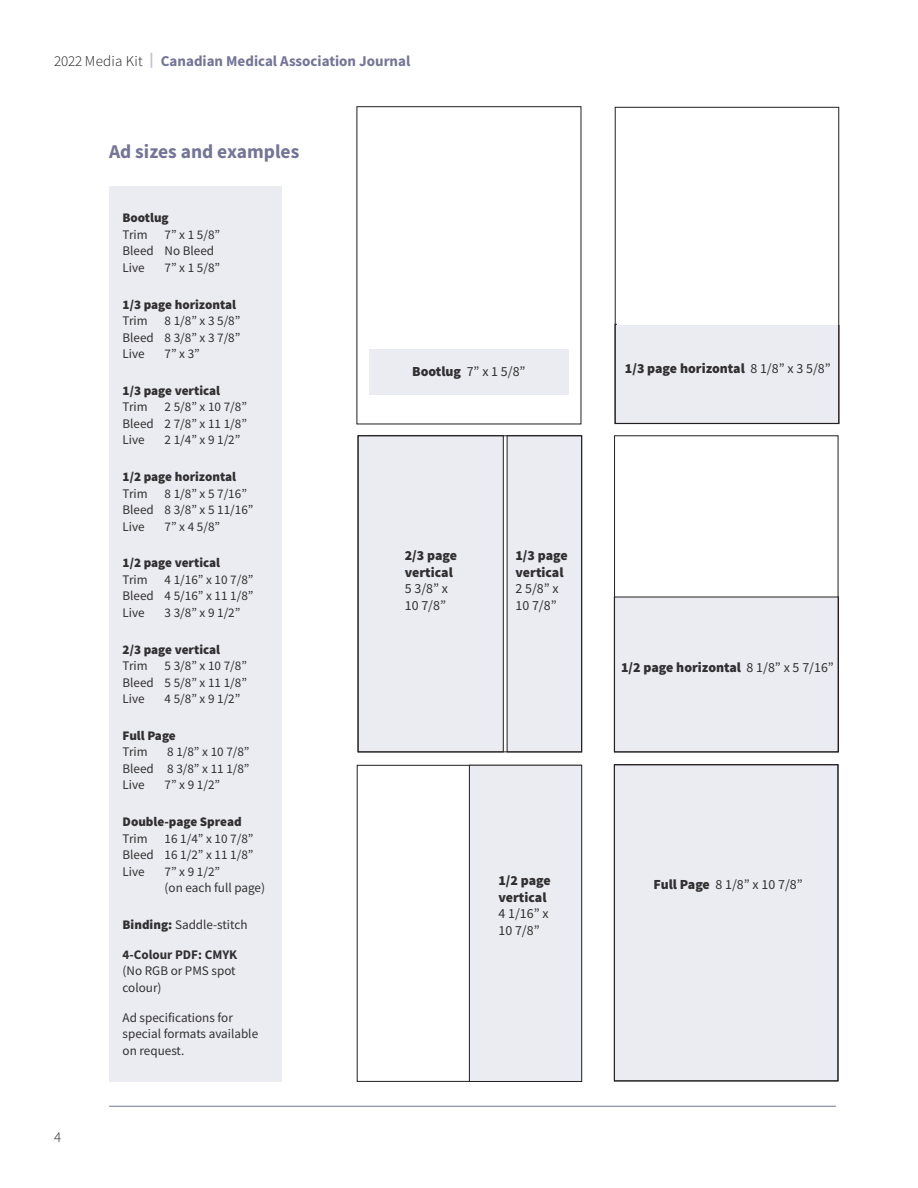
<style>
.page{position:relative;width:918px;height:1188px;background:#fff}
.page>*{position:absolute;margin:0;border:0;box-sizing:border-box;transform-origin:0 0}
.t1{font:700 19.5px "Source Sans Pro";color:#737497}
.t2{font:700 15px "Source Sans Pro";color:#737497}
.t3{font:300 15px "Source Sans Pro";color:#231f20}
.t4{font:900 13.95px/16.6px "Source Sans Pro";color:#312f30}
.t5{font:13.95px/16.6px "Source Sans Pro";color:#312f30}
.t6{font:13.2px/16.5px "Source Sans Pro";color:#312f30}
.t7{font:900 13.2px "Source Sans Pro";color:#312f30}
.s1{font-weight:300;color:#231f20}
.s2{font-weight:900;color:#c2c2d5}
.s3{font-weight:900}
.s4{font-weight:700}
.s5{font-weight:400}
</style>
<div class="page">
<hr style="left:109px;top:1106px;width:727px;height:1px;background:#737497">
<div style="left:109px;top:186px;width:173px;height:896px;background:#ebecf2"></div>
<div style="left:615px;top:324px;width:224px;height:100px;background:#ebecf2"></div>
<div style="left:615px;top:107px;width:224px;height:317px;border:1px solid #231f20"></div>
<div style="left:369px;top:349px;width:200px;height:46px;background:#ebecf2"></div>
<div style="left:507px;top:436px;width:75px;height:316px;background:#ebecf2"></div>
<div style="left:358px;top:436px;width:145px;height:316px;background:#ebecf2"></div>
<div style="left:358px;top:436px;width:224px;height:316px;border:1px solid #231f20"></div>
<div style="left:615px;top:591px;width:222px;height:18px;background:linear-gradient(to right,#fff,#fff)"></div>
<div style="left:614px;top:597px;width:225px;height:155px;background:#ebecf2"></div>
<div style="left:614px;top:436px;width:224px;height:316px;border:1px solid #231f20"></div>
<div style="left:469px;top:765px;width:113px;height:316px;background:#ebecf2"></div>
<div style="left:469px;top:765px;width:113px;height:317px;border:1px solid #231f20"></div>
<div style="left:614px;top:765px;width:224px;height:316px;background:#ebecf2"></div>
<div style="left:614px;top:765px;width:224px;height:316px;border:1px solid #231f20"></div>
<p class="t2" style="left:54px;top:51px;width:358px"><span class="s1">2022 Media Kit</span> <span class="s2">|</span> Canadian Medical Association Journal</p>
<p class="t3" style="left:54px;top:1128px;width:9px">4</p>
<h2 class="t1" style="left:109px;top:138px;width:192px">Ad sizes and examples</h2>
<h3 class="t7" style="left:123px;top:209px;width:48px">Bootlug</h3>
<p class="t6" style="left:123px;top:226px;width:27px">Trim</p>
<p class="t6" style="left:165px;top:226px;width:57px">7” x 1 5/8”</p>
<p class="t6" style="left:123px;top:243px;width:93px">Bleed No Bleed</p>
<p class="t6" style="left:123px;top:259px;width:24px">Live</p>
<p class="t6" style="left:165px;top:259px;width:57px">7” x 1 5/8”</p>
<h3 class="t7" style="left:123px;top:295px;width:115px">1/3 page horizontal</h3>
<p class="t6" style="left:123px;top:312px;width:27px">Trim</p>
<p class="t6" style="left:165px;top:312px;width:77px">8 1/8” x 3 5/8”</p>
<p class="t6" style="left:123px;top:329px;width:119px">Bleed 8 3/8” x 3 7/8”</p>
<p class="t6" style="left:123px;top:345px;width:24px">Live</p>
<p class="t6" style="left:165px;top:345px;width:37px">7” x 3”</p>
<h3 class="t7" style="left:123px;top:381px;width:99px">1/3 page vertical</h3>
<p class="t6" style="left:123px;top:399px;width:27px">Trim</p>
<p class="t6" style="left:165px;top:399px;width:84px">2 5/8” x 10 7/8”</p>
<p class="t6" style="left:123px;top:415px;width:126px">Bleed 2 7/8” x 11 1/8”</p>
<p class="t6" style="left:123px;top:432px;width:24px">Live</p>
<p class="t6" style="left:165px;top:432px;width:77px">2 1/4” x 9 1/2”</p>
<h3 class="t7" style="left:123px;top:468px;width:115px">1/2 page horizontal</h3>
<p class="t6" style="left:123px;top:485px;width:27px">Trim</p>
<p class="t6" style="left:165px;top:485px;width:84px">8 1/8” x 5 7/16”</p>
<p class="t6" style="left:123px;top:501px;width:132px">Bleed 8 3/8” x 5 11/16”</p>
<p class="t6" style="left:123px;top:518px;width:24px">Live</p>
<p class="t6" style="left:165px;top:518px;width:57px">7” x 4 5/8”</p>
<h3 class="t7" style="left:123px;top:554px;width:99px">1/2 page vertical</h3>
<p class="t6" style="left:123px;top:571px;width:27px">Trim</p>
<p class="t6" style="left:165px;top:571px;width:90px">4 1/16” x 10 7/8”</p>
<p class="t6" style="left:123px;top:588px;width:132px">Bleed 4 5/16” x 11 1/8”</p>
<p class="t6" style="left:123px;top:604px;width:24px">Live</p>
<p class="t6" style="left:165px;top:604px;width:77px">3 3/8” x 9 1/2”</p>
<h3 class="t7" style="left:123px;top:640px;width:99px">2/3 page vertical</h3>
<p class="t6" style="left:123px;top:657px;width:27px">Trim</p>
<p class="t6" style="left:165px;top:657px;width:84px">5 3/8” x 10 7/8”</p>
<p class="t6" style="left:123px;top:674px;width:126px">Bleed 5 5/8” x 11 1/8”</p>
<p class="t6" style="left:123px;top:690px;width:24px">Live</p>
<p class="t6" style="left:165px;top:690px;width:77px">4 5/8” x 9 1/2”</p>
<h3 class="t7" style="left:123px;top:726px;width:55px">Full Page</h3>
<p class="t6" style="left:123px;top:744px;width:27px">Trim</p>
<p class="t6" style="left:167px;top:744px;width:84px">8 1/8” x 10 7/8”</p>
<p class="t6" style="left:123px;top:760px;width:129px">Bleed 8 3/8” x 11 1/8”</p>
<p class="t6" style="left:123px;top:777px;width:24px">Live</p>
<p class="t6" style="left:165px;top:777px;width:57px">7” x 9 1/2”</p>
<h3 class="t7" style="left:123px;top:813px;width:121px">Double-page Spread</h3>
<p class="t6" style="left:123px;top:830px;width:27px">Trim</p>
<p class="t6" style="left:165px;top:830px;width:90px">16 1/4” x 10 7/8”</p>
<p class="t6" style="left:123px;top:846px;width:132px">Bleed 16 1/2” x 11 1/8”</p>
<p class="t6" style="left:123px;top:863px;width:24px">Live</p>
<p class="t6" style="left:165px;top:863px;width:102px">7” x 9 1/2”<br>(on each full page)</p>
<p class="t6" style="left:123px;top:916px;width:127px"><span class="s3">Binding:</span> Saddle-stitch</p>
<p class="t6" style="left:123px;top:946px;width:116px"><span class="s4">4-Colour PDF: CMYK </span>(No RGB or PMS spot colour)</p>
<p class="t6" style="left:123px;top:1009px;width:137px">Ad specifications for special formats available on request.</p>
<p class="t5" style="left:412px;top:363px;width:115px"><span class="s3">Bootlug</span> 7” x 1 5/8”</p>
<p class="t4" style="left:625px;top:360px;width:207px">1/3 page horizontal <span class="s5">8 1/8” x 3 5/8”</span></p>
<p class="t4" style="left:405px;top:547px;width:54px">2/3 page vertical</p>
<p class="t5" style="left:405px;top:580px;width:45px">5 3/8” x<br>10 7/8”</p>
<p class="t4" style="left:515px;top:547px;width:54px">1/3 page vertical</p>
<p class="t5" style="left:515px;top:580px;width:45px">2 5/8” x<br>10 7/8”</p>
<p class="t4" style="left:621px;top:658px;width:214px">1/2 page horizontal <span class="s5">8 1/8” x 5 7/16”</span></p>
<p class="t4" style="left:498px;top:872px;width:54px">1/2 page vertical</p>
<p class="t5" style="left:498px;top:905px;width:52px">4 1/16” x<br>10 7/8”</p>
<p class="t5" style="left:654px;top:876px;width:151px"><span class="s3">Full Page</span> 8 1/8” x 10 7/8”</p>
</div>
